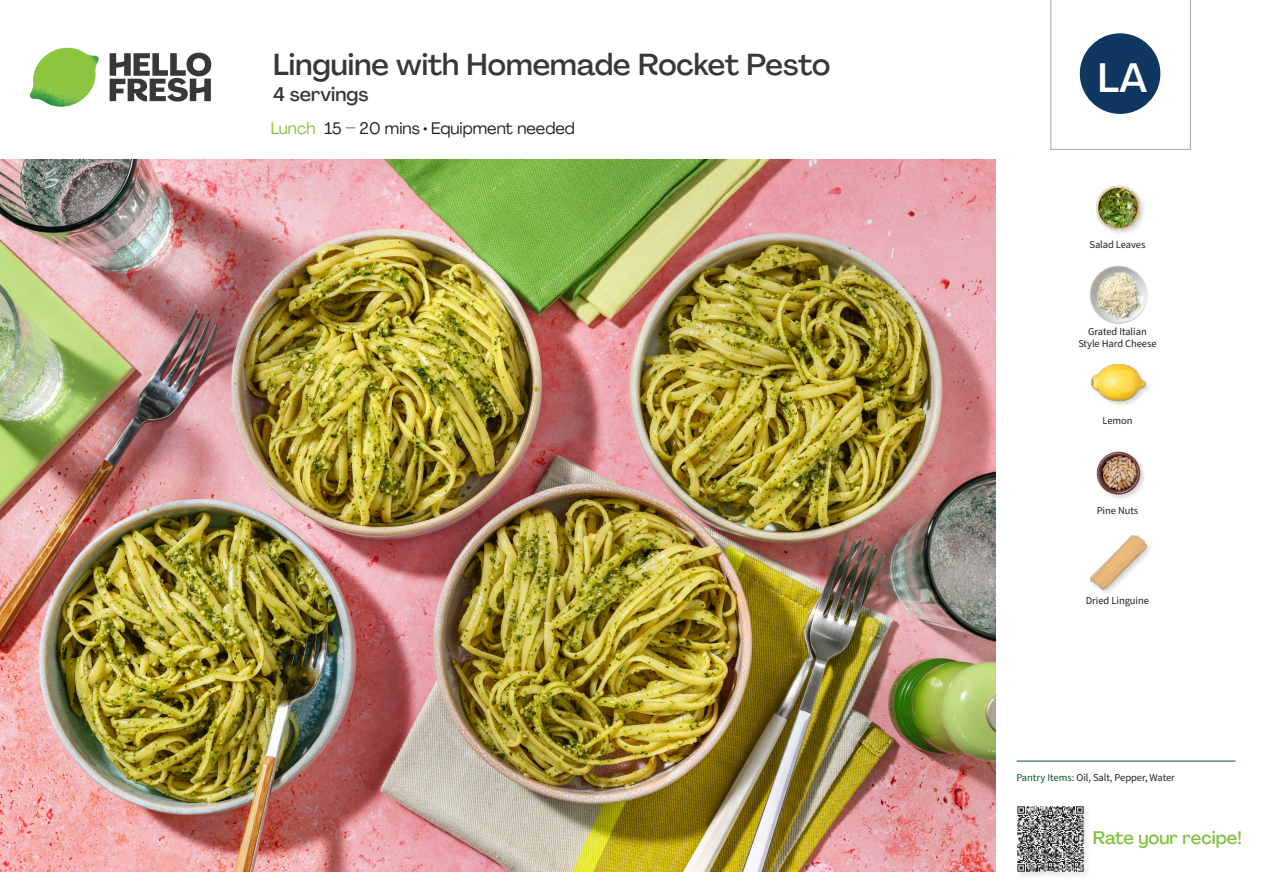
<style>
.page{position:relative;width:1263px;height:893px;background:#fff}
.page>*{position:absolute;margin:0;border:0;box-sizing:border-box;transform-origin:0 0}
._24_Recipe_Nr_Bag{font:500 40.5px "Agrandir";color:#fff}
._15_Titel_UK{font:500 30px "Agrandir";color:#383839}
._15_Titel_UK-2{font:500 19.5px "Agrandir";color:#383839}
.t1{font:500 18px "Agrandir";color:#81c340}
._02_Box_Type{font:16.5px "Agrandir";color:#231f20}
._18_FRONT_ingredients_UK{font:10.5px/12px "Source Sans Pro";letter-spacing:-.005em;color:#231f20;text-align:center}
.t2{font:10.5px "Source Sans Variable";letter-spacing:-.005em;color:#231f20}
.s1{color:#81c340}
.s2{font-family:"Source Sans Pro";color:#0e572c}
</style>
<div class="page">
<svg style="left:110px;top:53px;width:101px;height:49px"></svg>
<img style="left:30px;top:48px;width:69px;height:59px">
<img style="left:0;top:159px;width:995px;height:713px">
<hr style="left:1016px;top:761px;width:219px;height:1px;background:#0e572c">
<div style="left:1017px;top:805px;width:74px;height:74px;background:#f9f9f9"></div>
<img style="left:1017px;top:806px;width:69px;height:69px">
<img style="left:1096px;top:185px;width:48px;height:48px">
<img style="left:1090px;top:266px;width:57px;height:57px">
<img style="left:1090px;top:363px;width:57px;height:42px">
<img style="left:1096px;top:451px;width:48px;height:47px">
<img style="left:1090px;top:535px;width:57px;height:57px">
<svg style="left:1050px;top:0;width:141px;height:150px"></svg>
<p class="_15_Titel_UK" style="left:273px;top:46px;width:559px">Linguine with Homemade Rocket Pesto</p>
<p class="_15_Titel_UK-2" style="left:273px;top:82px;width:97px">4 servings</p>
<p class="_02_Box_Type" style="left:271px;top:118px;width:306px"><span class="s1">Lunch</span> 15 – 20 mins • Equipment needed</p>
<p class="_24_Recipe_Nr_Bag" style="left:1098px;top:53px;width:51px">LA</p>
<p class="_18_FRONT_ingredients_UK" style="left:1089px;top:239px;width:57px">Salad Leaves</p>
<p class="_18_FRONT_ingredients_UK" style="left:1078px;top:326px;width:80px">Grated Italian<br>Style Hard Cheese</p>
<p class="_18_FRONT_ingredients_UK" style="left:1102px;top:414px;width:32px">Lemon</p>
<p class="_18_FRONT_ingredients_UK" style="left:1097px;top:505px;width:43px">Pine Nuts</p>
<p class="_18_FRONT_ingredients_UK" style="left:1086px;top:595px;width:65px">Dried Linguine</p>
<p class="t2" style="left:1016px;top:771px;width:160px"><span class="s2">Pantry Items:</span> Oil, Salt, Pepper, Water</p>
<h3 class="t1" style="left:1093px;top:827px;width:150px">Rate your recipe!</h3>
</div>
